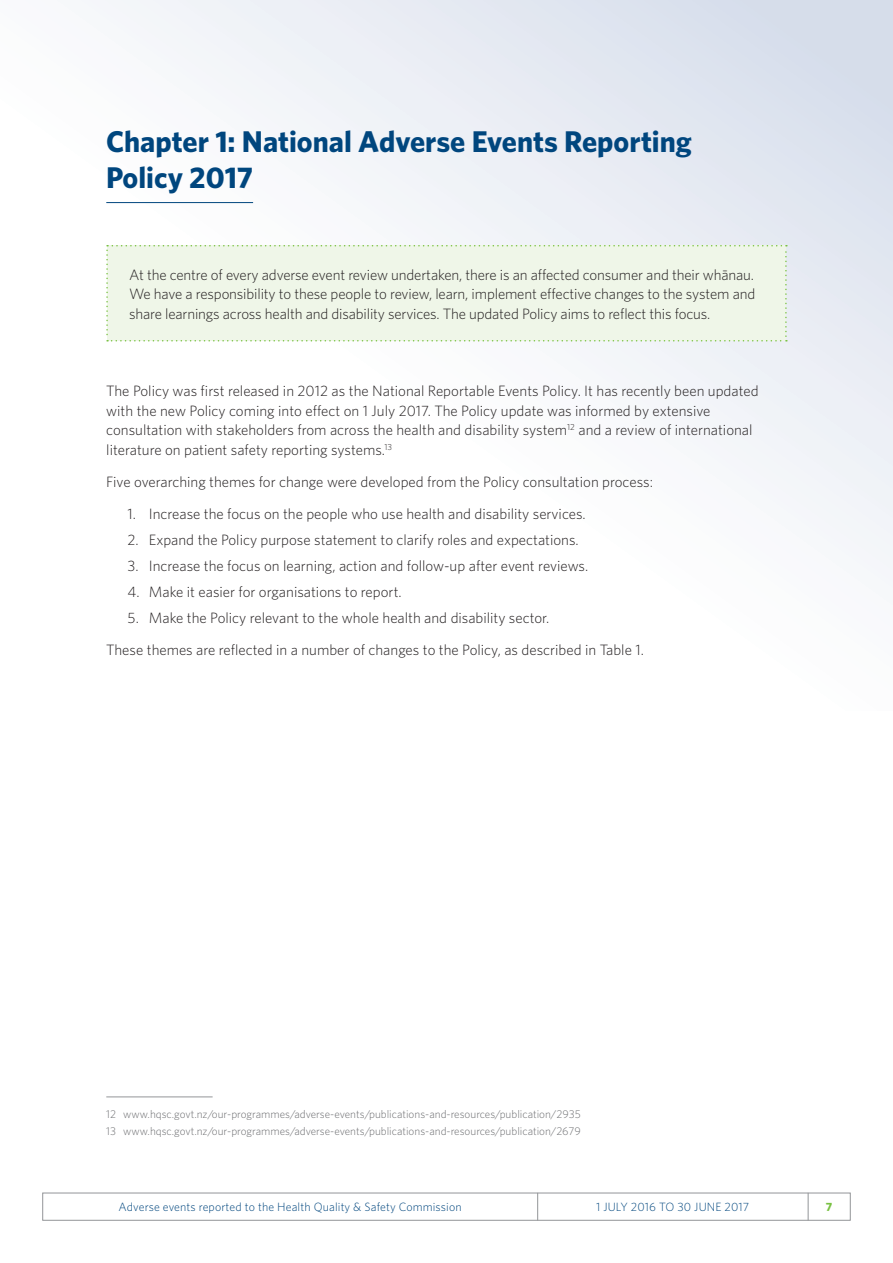
<style>
.page{position:relative;width:893px;height:1263px;background:#fff}
.page>*{position:absolute;margin:0;border:0;box-sizing:border-box;transform-origin:0 0}
.Main_Heading{font:700 30px/36px "Whitney";color:#00467e}
.Body_Text{font:300 15px/19.5px "Whitney";color:#231f20;text-align:justify}
.Bullets{font:300 15px "Whitney";color:#231f20}
.Bullets_Last{font:300 15px "Whitney";color:#231f20}
.t1{font:300 12px "Whitney";letter-spacing:.01em;color:#00467e}
.t2{font:700 12px "Whitney";color:#79c142}
.Footnote{font:300 11.25px "Whitney";color:#6c6d70}
</style>
<div class="page">
<svg style="left:105px;top:0;width:788px;height:570px"></svg>
<div style="left:42px;top:1192px;width:809px;height:29px;border:1px solid #939598"></div>
<svg style="left:537px;top:1193px;width:1px;height:27px"></svg>
<svg style="left:808px;top:1193px;width:1px;height:27px"></svg>
<hr style="left:106px;top:202px;width:147px;height:1px;background:#00467e">
<hr style="left:106px;top:1096px;width:107px;height:1px;background:#939598">
<div style="left:106px;top:245px;width:681px;height:96px;background:#eff6e8"></div>
<p class="Main_Heading" style="left:106px;top:122px;width:587px">Chapter 1: National Adverse Events Reporting<br>Policy 2017</p>
<p class="Body_Text" style="left:129px;top:264px;width:628px">At the centre of every adverse event review undertaken, there is an affected consumer and their whānau.<br>We have a responsibility to these people to review, learn, implement effective changes to the system and share learnings across health and disability services. The updated Policy aims to reflect this focus.</p>
<p class="Body_Text" style="left:106px;top:381px;width:654px;text-align:left">The Policy was first released in 2012 as the National Reportable Events Policy. It has recently been updated with the new Policy coming into effect on 1 July 2017. The Policy update was informed by extensive consultation with stakeholders from across the health and disability system<sup>12</sup> and a review of international literature on patient safety reporting systems.<sup>13</sup></p>
<p class="Body_Text" style="left:106px;top:471px;width:548px">Five overarching themes for change were developed from the Policy consultation process:</p>
<p class="Bullets" style="left:128px;top:504px;width:460px">1. Increase the focus on the people who use health and disability services.</p>
<p class="Bullets" style="left:128px;top:530px;width:453px">2. Expand the Policy purpose statement to clarify roles and expectations.</p>
<p class="Bullets" style="left:128px;top:556px;width:462px">3. Increase the focus on learning, action and follow-up after event reviews.</p>
<p class="Bullets" style="left:128px;top:581px;width:276px">4. Make it easier for organisations to report.</p>
<p class="Bullets_Last" style="left:128px;top:607px;width:423px">5. Make the Policy relevant to the whole health and disability sector.</p>
<p class="Body_Text" style="left:106px;top:639px;width:539px">These themes are reflected in a number of changes to the Policy, as described in Table 1.</p>
<p class="Footnote" style="left:106px;top:1107px;width:476px">12 www.hqsc.govt.nz/our-programmes/adverse-events/publications-and-resources/publication/2935</p>
<p class="Footnote" style="left:106px;top:1124px;width:476px">13 www.hqsc.govt.nz/our-programmes/adverse-events/publications-and-resources/publication/2679</p>
<p class="t1" style="left:118px;top:1199px;width:345px">Adverse events reported to the Health Quality &amp; Safety Commission</p>
<p class="t1" style="left:596px;top:1199px;width:155px">1 JULY 2016 TO 30 JUNE 2017</p>
<p class="t2" style="left:826px;top:1199px;width:8px">7</p>
</div>
